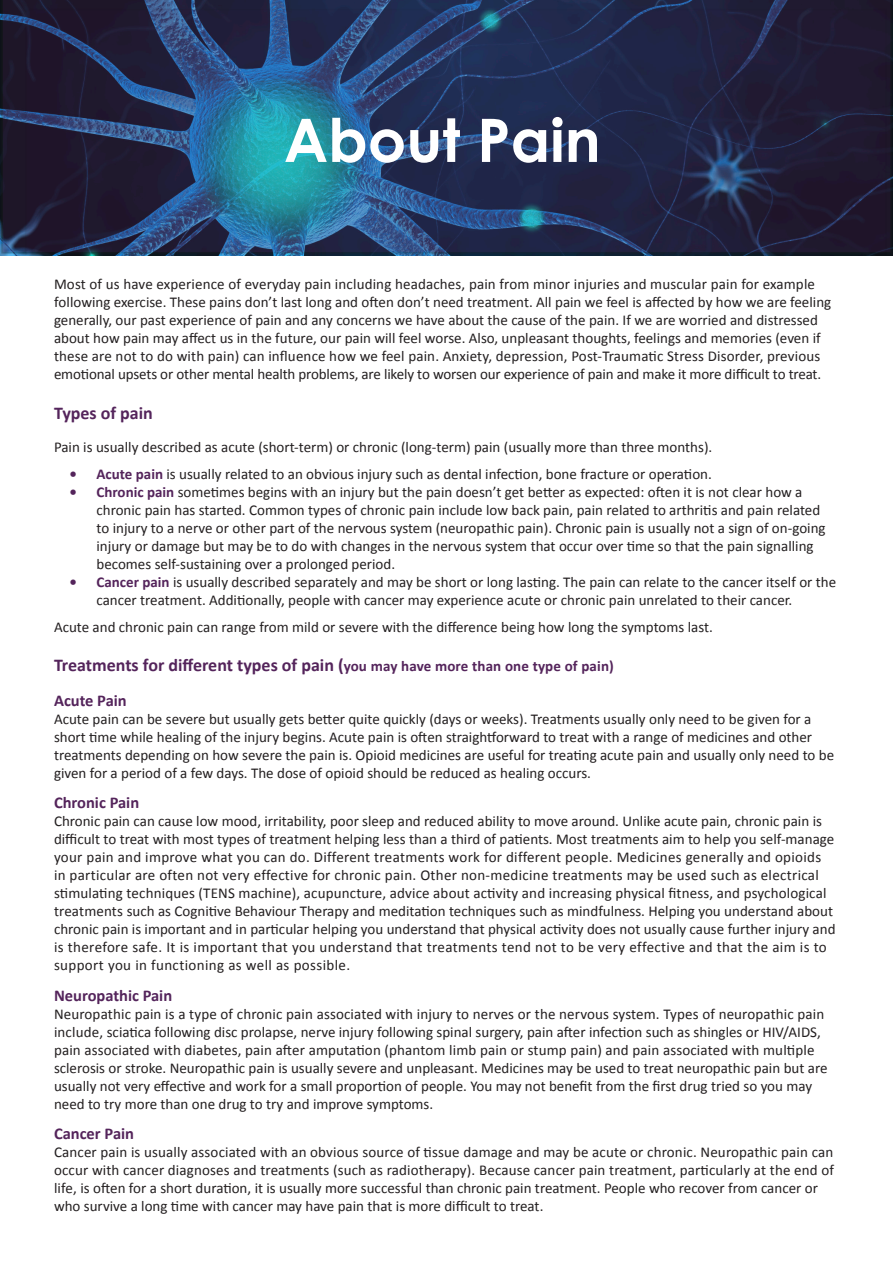
<style>
.page{position:relative;width:893px;height:1263px;background:#fff}
.page>*{position:absolute;margin:0;border:0;box-sizing:border-box;transform-origin:0 0}
.t1{font:700 60px "Century Gothic";color:#fff}
.Question_heading{font:700 18px "Calibri";color:#54245b}
.Body{font:700 16.5px "Calibri";color:#54245b}
.Body-2{font:15px/18px "Calibri";color:#231f20}
.s1{font-weight:700;color:#54245b}
.s2{font-size:15px}
</style>
<div class="page">
<svg style="left:1px;top:0;width:891px;height:253px;background:#233456"></svg>
<p class="t1" style="left:284px;top:95px;width:318px">About Pain</p>
<p class="Body-2" style="left:54px;top:275px;width:779px">Most of us have experience of everyday pain including headaches, pain from minor injuries and muscular pain for example following exercise. These pains don’t last long and often don’t need treatment. All pain we feel is affected by how we are feeling generally, our past experience of pain and any concerns we have about the cause of the pain. If we are worried and distressed about how pain may affect us in the future, our pain will feel worse. Also, unpleasant thoughts, feelings and memories (even if these are not to do with pain) can influence how we feel pain. Anxiety, depression, Post-Traumatic Stress Disorder, previous emotional upsets or other mental health problems, are likely to worsen our experience of pain and make it more difficult to treat.</p>
<p class="Question_heading" style="left:54px;top:401px;width:100px">Types of pain</p>
<p class="Body-2" style="left:54px;top:438px;width:660px">Pain is usually described as acute (short-term) or chronic (long-term) pain (usually more than three months).</p>
<p class="Body-2" style="left:70px;top:465px;width:644px"><span class="s1">• Acute pain</span> is usually related to an obvious injury such as dental infection, bone fracture or operation.</p>
<p class="Body-2" style="left:97px;top:483px;width:731px;text-indent:-27px"><span class="s1">• Chronic pain</span> sometimes begins with an injury but the pain doesn’t get better as expected: often it is not clear how a chronic pain has started. Common types of chronic pain include low back pain, pain related to arthritis and pain related to injury to a nerve or other part of the nervous system (neuropathic pain). Chronic pain is usually not a sign of on-going injury or damage but may be to do with changes in the nervous system that occur over time so that the pain signalling becomes self-sustaining over a prolonged period.</p>
<p class="Body-2" style="left:97px;top:573px;width:741px;text-indent:-27px"><span class="s1">• Cancer pain</span> is usually described separately and may be short or long lasting. The pain can relate to the cancer itself or the cancer treatment. Additionally, people with cancer may experience acute or chronic pain unrelated to their cancer.</p>
<p class="Body-2" style="left:54px;top:618px;width:660px">Acute and chronic pain can range from mild or severe with the difference being how long the symptoms last.</p>
<p class="Question_heading" style="left:54px;top:654px;width:561px">Treatments for different types of pain (<span class="s2">you may have more than one type of pain)</span></p>
<p class="Body" style="left:54px;top:690px;width:74px">Acute Pain</p>
<p class="Body-2" style="left:54px;top:710px;width:782px">Acute pain can be severe but usually gets better quite quickly (days or weeks). Treatments usually only need to be given for a short time while healing of the injury begins. Acute pain is often straightforward to treat with a range of medicines and other treatments depending on how severe the pain is. Opioid medicines are useful for treating acute pain and usually only need to be given for a period of a few days. The dose of opioid should be reduced as healing occurs.</p>
<p class="Body" style="left:54px;top:792px;width:87px">Chronic Pain</p>
<p class="Body-2" style="left:54px;top:812px;width:783px">Chronic pain can cause low mood, irritability, poor sleep and reduced ability to move around. Unlike acute pain, chronic pain is difficult to treat with most types of treatment helping less than a third of patients. Most treatments aim to help you self-manage your pain and improve what you can do. Different treatments work for different people. Medicines generally and opioids in particular are often not very effective for chronic pain. Other non-medicine treatments may be used such as electrical stimulating techniques (TENS machine), acupuncture, advice about activity and increasing physical fitness, and psychological treatments such as Cognitive Behaviour Therapy and meditation techniques such as mindfulness. Helping you understand about chronic pain is important and in particular helping you understand that physical activity does not usually cause further injury and is therefore safe. It is important that you understand that treatments tend not to be very effective and that the aim is to support you in functioning as well as possible.</p>
<p class="Body" style="left:54px;top:985px;width:120px">Neuropathic Pain</p>
<p class="Body-2" style="left:54px;top:1005px;width:775px">Neuropathic pain is a type of chronic pain associated with injury to nerves or the nervous system. Types of neuropathic pain include, sciatica following disc prolapse, nerve injury following spinal surgery, pain after infection such as shingles or HIV/AIDS, pain associated with diabetes, pain after amputation (phantom limb pain or stump pain) and pain associated with multiple sclerosis or stroke. Neuropathic pain is usually severe and unpleasant. Medicines may be used to treat neuropathic pain but are usually not very effective and work for a small proportion of people. You may not benefit from the first drug tried so you may need to try more than one drug to try and improve symptoms.</p>
<p class="Body" style="left:54px;top:1123px;width:82px">Cancer Pain</p>
<p class="Body-2" style="left:54px;top:1143px;width:781px">Cancer pain is usually associated with an obvious source of tissue damage and may be acute or chronic. Neuropathic pain can occur with cancer diagnoses and treatments (such as radiotherapy). Because cancer pain treatment, particularly at the end of life, is often for a short duration, it is usually more successful than chronic pain treatment. People who recover from cancer or who survive a long time with cancer may have pain that is more difficult to treat.</p>
</div>
